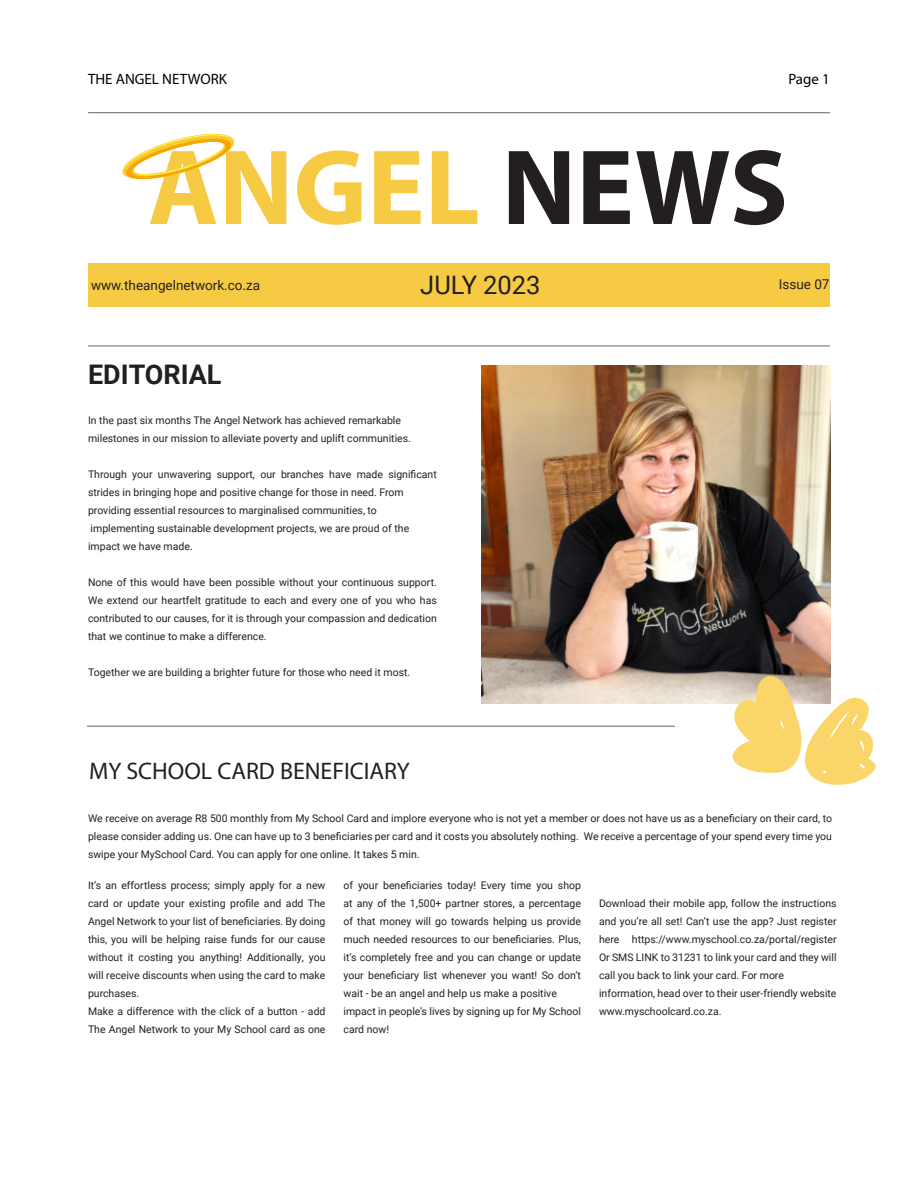
<style>
.page{position:relative;width:918px;height:1188px;background:#fff}
.page>*{position:absolute;margin:0;border:0;box-sizing:border-box;transform-origin:0 0}
.t1{font:700 108px "Myriad Pro";color:#f7ca44}
.Heading_1_-_left{font:700 27px "Roboto";color:#231f20}
.Body_text_1_-_left_justify{font:25.5px "Roboto";color:#231f20}
.Title_2_-_left{font:24px "Myriad Pro";color:#231f20}
.Heading_3_-_left{font:15px "Myriad Pro";color:#000}
.Heading_3_-_right{font:15px "Myriad Pro";color:#000}
.Body_text_1_-_left_justify-2{font:13.5px "Roboto";color:#231f20}
.Body_text_1_-_left_justify-3{font:10.5px/18px "Roboto";color:#231f20;text-align:justify}
.s1{color:#231f20}
</style>
<div class="page">
<img style="left:481px;top:366px;width:349px;height:337px">
<svg style="left:721px;top:676px;width:155px;height:109px"></svg>
<hr style="left:88px;top:112px;width:742px;height:1px;background:#636366">
<div style="left:88px;top:263px;width:742px;height:43px;background:#f7ca44"></div>
<hr style="left:87px;top:726px;width:588px;height:1px;background:#636366">
<hr style="left:88px;top:346px;width:742px;height:1px;background:#636366">
<svg style="left:122px;top:133px;width:112px;height:46px"></svg>
<p class="Heading_3_-_left" style="left:88px;top:69px;width:140px">THE ANGEL NETWORK</p>
<p class="Heading_3_-_right" style="left:788px;top:69px;width:43px">Page 1</p>
<p class="t1" style="left:148px;top:117px;width:642px">ANGEL <span class="s1">NEWS</span></p>
<p class="Body_text_1_-_left_justify-2" style="left:91px;top:275px;width:171px">www.theangelnetwork.co.za</p>
<p class="Body_text_1_-_left_justify" style="left:420px;top:267px;width:122px">JULY 2023</p>
<p class="Body_text_1_-_left_justify-2" style="left:779px;top:275px;width:52px">Issue 07</p>
<p class="Heading_1_-_left" style="left:88px;top:356px;width:135px">EDITORIAL</p>
<p class="Body_text_1_-_left_justify-3" style="left:88px;top:411px;width:315px">In the past six months The Angel Network has achieved remarkable</p>
<p class="Body_text_1_-_left_justify-3" style="left:88px;top:429px;width:324px">milestones in our mission to alleviate poverty and uplift communities.</p>
<p class="Body_text_1_-_left_justify-3" style="left:88px;top:465px;width:350px">Through your unwavering support, our branches have made significant strides in bringing hope and positive change for those in need. From</p>
<p class="Body_text_1_-_left_justify-3" style="left:88px;top:501px;width:290px">providing essential resources to marginalised communities, to</p>
<p class="Body_text_1_-_left_justify-3" style="left:91px;top:519px;width:320px">implementing sustainable development projects, we are proud of the</p>
<p class="Body_text_1_-_left_justify-3" style="left:88px;top:537px;width:106px">impact we have made.</p>
<p class="Body_text_1_-_left_justify-3" style="left:88px;top:573px;width:350px">None of this would have been possible without your continuous support.<br>We extend our heartfelt gratitude to each and every one of you who has contributed to our causes, for it is through your compassion and dedication that we continue to make a difference.</p>
<p class="Body_text_1_-_left_justify-3" style="left:88px;top:663px;width:324px">Together we are building a brighter future for those who need it most.</p>
<p class="Title_2_-_left" style="left:89px;top:756px;width:322px">MY SCHOOL CARD BENEFICIARY</p>
<p class="Body_text_1_-_left_justify-3" style="left:88px;top:809px;width:746px">We receive on average R8 500 monthly from My School Card and implore everyone who is not yet a member or does not have us as a beneficiary on their card, to please consider adding us. One can have up to 3 beneficiaries per card and it costs you absolutely nothing. We receive a percentage of your spend every time you swipe your MySchool Card. You can apply for one online. It takes 5 min.</p>
<p class="Body_text_1_-_left_justify-3" style="left:88px;top:876px;width:239px">It’s an effortless process; simply apply for a new card or update your existing profile and add The Angel Network to your list of beneficiaries. By doing this, you will be helping raise funds for our cause without it costing you anything! Additionally, you will receive discounts when using the card to make purchases.</p>
<p class="Body_text_1_-_left_justify-3" style="left:88px;top:1002px;width:239px">Make a difference with the click of a button - add<br>The Angel Network to your My School card as one</p>
<p class="Body_text_1_-_left_justify-3" style="left:344px;top:876px;width:239px">of your beneficiaries today! Every time you shop at any of the 1,500+ partner stores, a percentage of that money will go towards helping us provide much needed resources to our beneficiaries. Plus, it’s completely free and you can change or update your beneficiary list whenever you want! So don’t wait - be an angel and help us make a positive</p>
<p class="Body_text_1_-_left_justify-3" style="left:344px;top:1002px;width:239px">impact in people’s lives by signing up for My School card now!</p>
<p class="Body_text_1_-_left_justify-3" style="left:599px;top:894px;width:239px">Download their mobile app, follow the instructions and you’re all set! Can’t use the app? Just register here https://www.myschool.co.za/portal/register Or SMS LINK to 31231 to link your card and they will call you back to link your card. For more</p>
<p class="Body_text_1_-_left_justify-3" style="left:599px;top:984px;width:239px">information, head over to their user-friendly website www.myschoolcard.co.za.</p>
</div>
